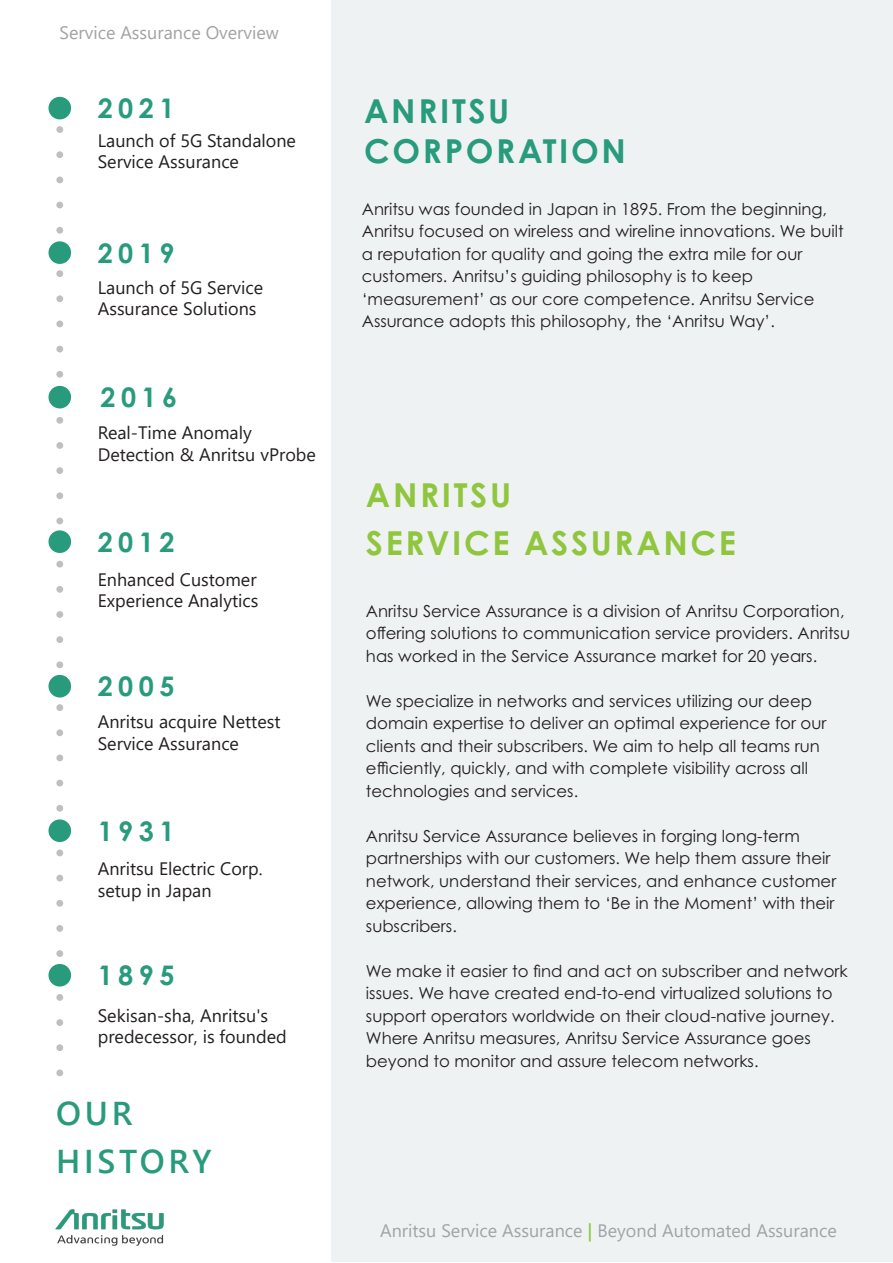
<style>
.page{position:relative;width:893px;height:1263px;background:#fff}
.page>*{position:absolute;margin:0;border:0;box-sizing:border-box;transform-origin:0 0}
.t1{font:700 33px/48px "Century Gothic Pro";letter-spacing:.08em;color:#8fc63e}
.t2{font:700 33px/39.6px "Century Gothic Pro";letter-spacing:.08em;color:#299b7d}
.t3{font:600 33px/48px "Segoe UI";letter-spacing:.115em;color:#299b7d}
.t4{font:700 27px "Century Gothic Pro";letter-spacing:.2em;color:#299b7d}
.t5{font:18px/21.6px "Segoe UI";color:#231f20}
.t6{font:18px "Segoe UI";color:#a2a3a3}
.t7{font:16.5px/22.5px "Century Gothic Pro";color:#231f20}
.s1{font-weight:600;color:#8fc63e}
</style>
<div class="page">
<div style="left:331px;top:0;width:562px;height:1262px;background:#eff2f3"></div>
<img style="left:55px;top:1209px;width:109px;height:37px">
<div style="left:48px;top:241px;width:23px;height:23px;background:#299b7d;border-radius:50%"></div>
<div style="left:48px;top:386px;width:23px;height:22px;background:#299b7d;border-radius:50%"></div>
<div style="left:48px;top:530px;width:23px;height:23px;background:#299b7d;border-radius:50%"></div>
<div style="left:48px;top:675px;width:23px;height:22px;background:#299b7d;border-radius:50%"></div>
<div style="left:48px;top:819px;width:23px;height:23px;background:#299b7d;border-radius:50%"></div>
<div style="left:48px;top:964px;width:23px;height:22px;background:#299b7d;border-radius:50%"></div>
<div style="left:56px;top:849px;width:7px;height:7px;background:#c0bfbf;border-radius:50%"></div>
<div style="left:56px;top:875px;width:7px;height:6px;background:#c0bfbf;border-radius:50%"></div>
<div style="left:56px;top:900px;width:7px;height:7px;background:#c0bfbf;border-radius:50%"></div>
<div style="left:56px;top:925px;width:7px;height:7px;background:#c0bfbf;border-radius:50%"></div>
<div style="left:56px;top:950px;width:7px;height:7px;background:#c0bfbf;border-radius:50%"></div>
<div style="left:48px;top:97px;width:23px;height:22px;background:#299b7d;border-radius:50%"></div>
<div style="left:56px;top:704px;width:7px;height:7px;background:#c0bfbf;border-radius:50%"></div>
<div style="left:56px;top:729px;width:7px;height:7px;background:#c0bfbf;border-radius:50%"></div>
<div style="left:56px;top:754px;width:7px;height:7px;background:#c0bfbf;border-radius:50%"></div>
<div style="left:56px;top:780px;width:7px;height:6px;background:#c0bfbf;border-radius:50%"></div>
<div style="left:56px;top:805px;width:7px;height:7px;background:#c0bfbf;border-radius:50%"></div>
<div style="left:56px;top:561px;width:7px;height:7px;background:#c0bfbf;border-radius:50%"></div>
<div style="left:56px;top:586px;width:7px;height:7px;background:#c0bfbf;border-radius:50%"></div>
<div style="left:56px;top:611px;width:7px;height:7px;background:#c0bfbf;border-radius:50%"></div>
<div style="left:56px;top:636px;width:7px;height:7px;background:#c0bfbf;border-radius:50%"></div>
<div style="left:56px;top:661px;width:7px;height:7px;background:#c0bfbf;border-radius:50%"></div>
<div style="left:56px;top:417px;width:7px;height:7px;background:#c0bfbf;border-radius:50%"></div>
<div style="left:56px;top:442px;width:7px;height:7px;background:#c0bfbf;border-radius:50%"></div>
<div style="left:56px;top:467px;width:7px;height:7px;background:#c0bfbf;border-radius:50%"></div>
<div style="left:56px;top:492px;width:7px;height:7px;background:#c0bfbf;border-radius:50%"></div>
<div style="left:56px;top:517px;width:7px;height:7px;background:#c0bfbf;border-radius:50%"></div>
<div style="left:56px;top:270px;width:7px;height:7px;background:#c0bfbf;border-radius:50%"></div>
<div style="left:56px;top:295px;width:7px;height:7px;background:#c0bfbf;border-radius:50%"></div>
<div style="left:56px;top:321px;width:7px;height:6px;background:#c0bfbf;border-radius:50%"></div>
<div style="left:56px;top:346px;width:7px;height:6px;background:#c0bfbf;border-radius:50%"></div>
<div style="left:56px;top:371px;width:7px;height:7px;background:#c0bfbf;border-radius:50%"></div>
<div style="left:56px;top:126px;width:7px;height:7px;background:#c0bfbf;border-radius:50%"></div>
<div style="left:56px;top:151px;width:7px;height:7px;background:#c0bfbf;border-radius:50%"></div>
<div style="left:56px;top:176px;width:7px;height:7px;background:#c0bfbf;border-radius:50%"></div>
<div style="left:56px;top:202px;width:7px;height:6px;background:#c0bfbf;border-radius:50%"></div>
<div style="left:56px;top:227px;width:7px;height:7px;background:#c0bfbf;border-radius:50%"></div>
<div style="left:56px;top:994px;width:7px;height:7px;background:#c0bfbf;border-radius:50%"></div>
<div style="left:56px;top:1019px;width:7px;height:7px;background:#c0bfbf;border-radius:50%"></div>
<div style="left:56px;top:1044px;width:7px;height:7px;background:#c0bfbf;border-radius:50%"></div>
<div style="left:56px;top:1069px;width:7px;height:7px;background:#c0bfbf;border-radius:50%"></div>
<p class="t6" style="left:59px;top:16px;width:221px">Service Assurance Overview</p>
<p class="t4" style="left:98px;top:91px;width:78px">2021</p>
<p class="t5" style="left:98px;top:128px;width:200px">Launch of 5G Standalone<br>Service Assurance</p>
<p class="t4" style="left:98px;top:236px;width:78px">2019</p>
<p class="t5" style="left:98px;top:275px;width:167px">Launch of 5G Service<br>Assurance Solutions</p>
<p class="t4" style="left:101px;top:380px;width:78px">2016</p>
<p class="t5" style="left:98px;top:420px;width:220px">Real-Time Anomaly<br>Detection &amp; Anritsu vProbe</p>
<p class="t4" style="left:98px;top:525px;width:78px">2012</p>
<p class="t5" style="left:98px;top:567px;width:162px">Enhanced Customer<br>Experience Analytics</p>
<p class="t4" style="left:98px;top:669px;width:78px">2005</p>
<p class="t5" style="left:98px;top:709px;width:184px">Anritsu acquire Nettest<br>Service Assurance</p>
<p class="t4" style="left:98px;top:814px;width:78px">1931</p>
<p class="t5" style="left:98px;top:856px;width:166px">Anritsu Electric Corp. setup in Japan</p>
<p class="t4" style="left:98px;top:958px;width:78px">1895</p>
<p class="t5" style="left:98px;top:1003px;width:191px">Sekisan-sha, Anritsu's predecessor, is founded</p>
<p class="t3" style="left:56px;top:1086px;width:157px">OUR<br>HISTORY</p>
<p class="t2" style="left:364px;top:91px;width:263px">ANRITSU<br>CORPORATION</p>
<p class="t7" style="left:362px;top:197px;width:483px">Anritsu was founded in Japan in 1895. From the beginning, Anritsu focused on wireless and wireline innovations. We built a reputation for quality and going the extra mile for our customers. Anritsu’s guiding philosophy is to keep ‘measurement’ as our core competence. Anritsu Service Assurance adopts this philosophy, the ‘Anritsu Way’.</p>
<p class="t1" style="left:366px;top:470px;width:372px">ANRITSU<br>SERVICE ASSURANCE</p>
<p class="t7" style="left:366px;top:599px;width:486px">Anritsu Service Assurance is a division of Anritsu Corporation, offering solutions to communication service providers. Anritsu has worked in the Service Assurance market for 20 years.</p>
<p class="t7" style="left:366px;top:689px;width:462px">We specialize in networks and services utilizing our deep domain expertise to deliver an optimal experience for our clients and their subscribers. We aim to help all teams run efficiently, quickly, and with complete visibility across all technologies and services.</p>
<p class="t7" style="left:366px;top:824px;width:472px">Anritsu Service Assurance believes in forging long-term partnerships with our customers. We help them assure their network, understand their services, and enhance customer experience, allowing them to ‘Be in the Moment’ with their subscribers.</p>
<p class="t7" style="left:366px;top:959px;width:483px">We make it easier to find and act on subscriber and network issues. We have created end-to-end virtualized solutions to support operators worldwide on their cloud-native journey.<br>Where Anritsu measures, Anritsu Service Assurance goes beyond to monitor and assure telecom networks.</p>
<p class="t6" style="left:380px;top:1214px;width:458px">Anritsu Service Assurance <span class="s1">|</span> Beyond Automated Assurance</p>
</div>
